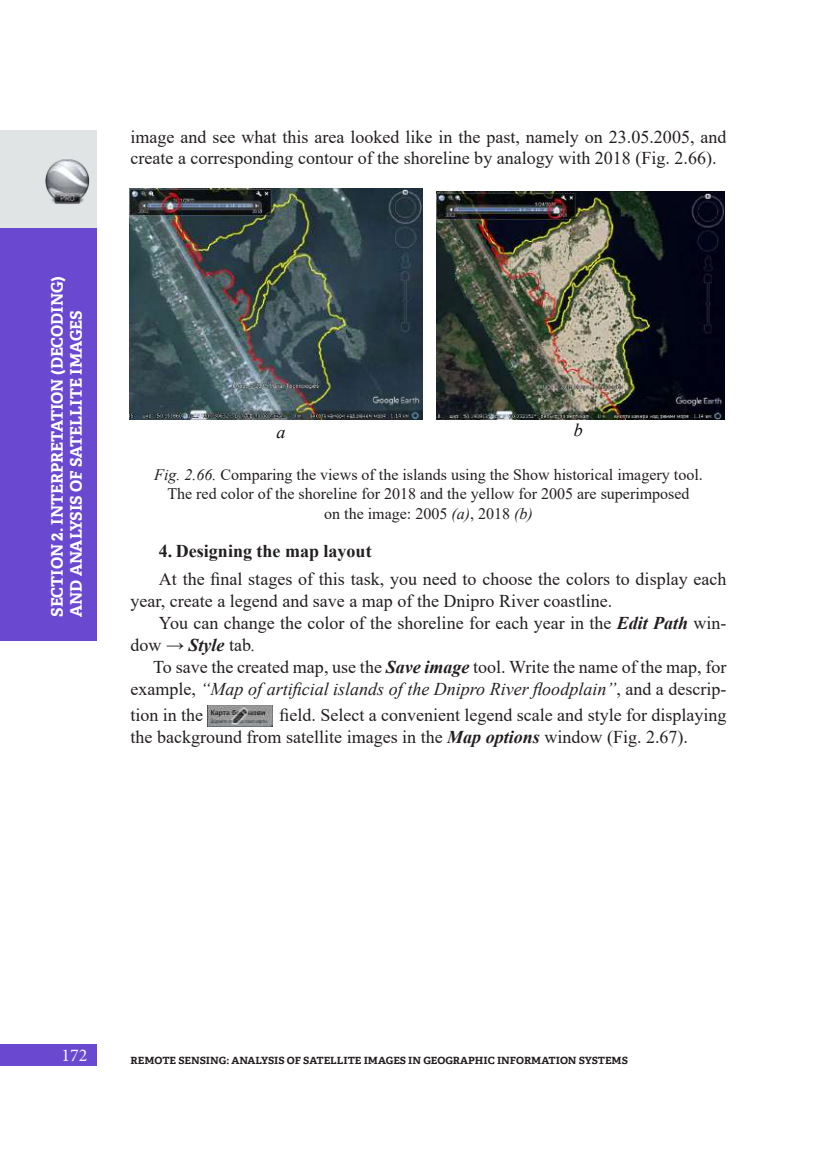
<style>
.page{position:relative;width:840px;height:1168px;background:#fff}
.page>*{position:absolute;margin:0;border:0;box-sizing:border-box;transform-origin:0 0}
.t1{font:18px/22px "Times New Roman";color:#231f20}
.t2{font:700 18px "Times New Roman";color:#231f20}
.t3{font:18px "Minion Pro";color:#f7f7f8}
.t4{font:italic 18px "Times New Roman";color:#0d0d0d}
.t5{font:16px/19.2px "Times New Roman";color:#231f20;text-align:center}
.t6{font:700 16px/19.2px "Adelle Cyrillic";color:#fff}
.t7{font:700 10px "Adelle Cyrillic";color:#231f20;scale:1.05 1}
.s1{font-size:19.2px}
.s2{font-style:italic}
.s3{font-weight:700;font-style:italic}
</style>
<div class="page">
<div style="left:0;top:1045px;width:96px;height:21px;background:#6b48d0"></div>
<div style="left:0;top:130px;width:96px;height:511px;background:#6b48d0"></div>
<div style="left:0;top:130px;width:96px;height:98px;background:#e1e4e5"></div>
<img style="left:45px;top:159px;width:44px;height:45px">
<img style="left:130px;top:188px;width:292px;height:231px">
<img style="left:436px;top:191px;width:287px;height:228px">
<img style="left:207px;top:705px;width:65px;height:22px">
<p class="t6" style="left:48px;top:617px;width:342px;rotate:-90deg">SECTION <span class="s1">2</span>. INTERPRETATION (DECODING)<br>AND ANALYSIS OF SATELLITE IMAGES</p>
<p class="t1" style="left:130px;top:125px;width:597px">image and see what this area looked like in the past, namely on 23.05.2005, and create a corresponding contour of the shoreline by analogy with 2018 (Fig. 2.66).</p>
<p class="t4" style="left:276px;top:419px;width:10px">а</p>
<p class="t4" style="left:573px;top:418px;width:10px">b</p>
<p class="t5" style="left:154px;top:465px;width:549px"><span class="s2">Fig. 2.66.</span> Comparing the views of the islands using the Show historical imagery tool.<br>The red color of the shoreline for 2018 and the yellow for 2005 are superimposed<br>on the image: 2005 <span class="s2">(a)</span>, 2018 <span class="s2">(b)</span></p>
<p class="t2" style="left:159px;top:538px;width:214px">4. Designing the map layout</p>
<p class="t1" style="left:130px;top:567px;width:597px;text-indent:28px">At the final stages of this task, you need to choose the colors to display each year, create a legend and save a map of the Dnipro River coastline.</p>
<p class="t1" style="left:130px;top:611px;width:597px;text-indent:28px">You can change the color of the shoreline for each year in the <span class="s3">Edit Path</span> win&shy;dow → <span class="s3">Style</span> tab<span class="s2">.</span></p>
<p class="t1" style="left:130px;top:655px;width:597px;text-align:right">To save the created map, use the <span class="s3">Save image</span> tool. Write the name of the map, for example, <span class="s2">“Map of artificial islands of the Dnipro River floodplain”</span>, and a descrip-</p>
<p class="t1" style="left:130px;top:703px;width:74px">tion in the</p>
<p class="t1" style="left:130px;top:703px;width:597px;text-indent:149px">field. Select a convenient legend scale and style for displaying the background from satellite images in the <span class="s3">Map options</span> window (Fig. 2.67).</p>
<p class="t3" style="left:61px;top:1043px;width:27px">172</p>
<p class="t7" style="left:130px;top:1054px;width:475px">REMOTE SENSING: ANALYSIS OF SATELLITE IMAGES IN GEOGRAPHIC INFORMATION SYSTEMS</p>
</div>
